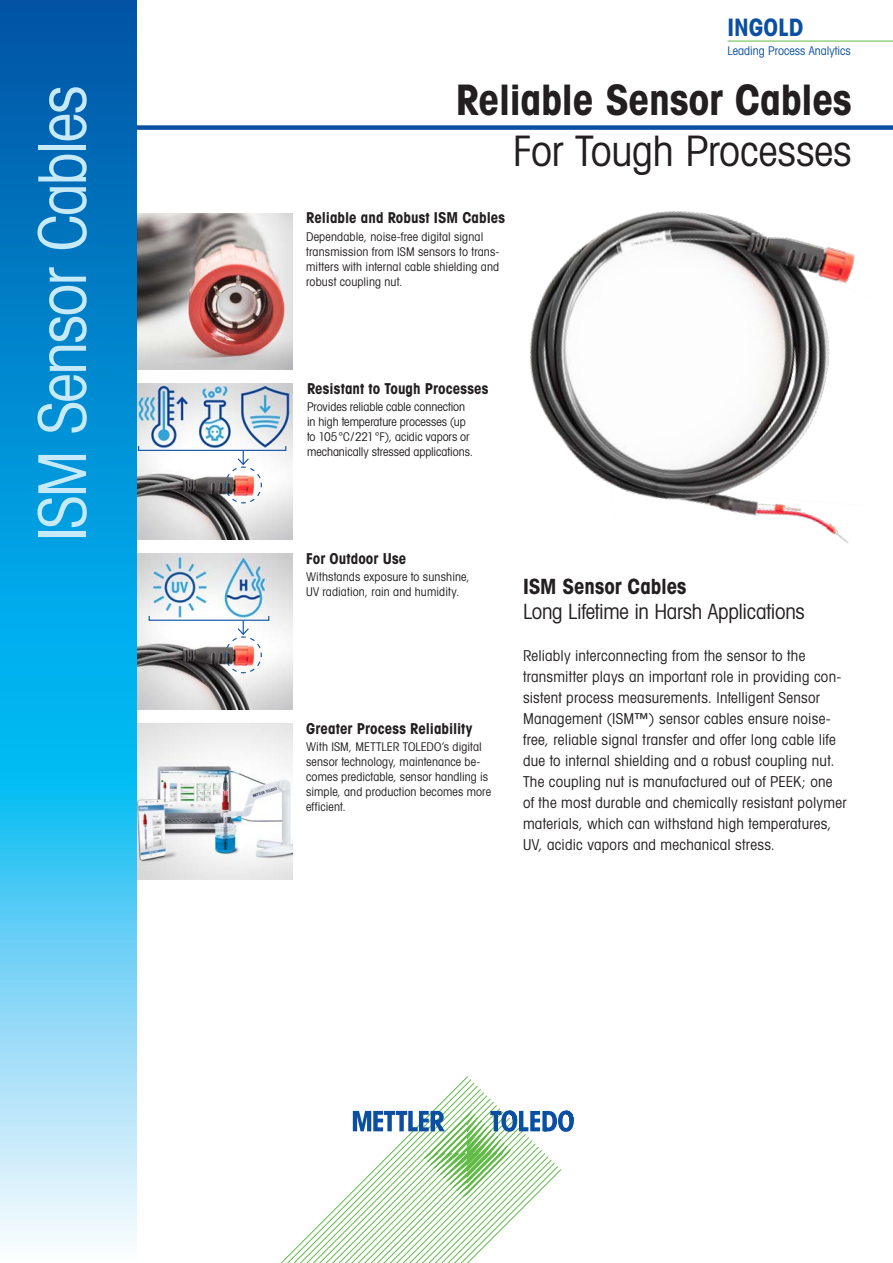
<style>
.page{position:relative;width:893px;height:1263px;background:#fff}
.page>*{position:absolute;margin:0;border:0;box-sizing:border-box;transform-origin:0 0}
.t1{font:66px "Avant Gardefor MT Bk";letter-spacing:-.03em;color:#c6eafa}
.t2{font:42px "Avant Gardefor MT Bd";letter-spacing:-.01em;color:#231f20}
.t3{font:42px "Avant Gardefor MT Bk";letter-spacing:-.005em;color:#231f20}
.t4{font:24px "Avant Gardefor MT Bd";color:#0a4fa2}
.t5{font:21px "Avant Gardefor MT Bk";letter-spacing:-.015em;color:#231f20}
.t6{font:21px "Avant Gardefor MT Bd";letter-spacing:-.005em;color:#231f20}
.t7{font:15px/21px "Avant Gardefor MT Bk";letter-spacing:.015em;color:#231f20}
.t8{font:15px "Avant Gardefor MT Bd";letter-spacing:.005em;color:#231f20}
.t9{font:12px/15px "Avant Gardefor MT Bk";letter-spacing:.01em;color:#231f20}
.t10{font:12px "Avant Gardefor MT Bk";color:#0a4fa2}
</style>
<div class="page">
<hr style="left:727px;top:41px;width:166px;height:1px;background:#60bb46">
<img style="left:136px;top:723px;width:157px;height:157px">
<img style="left:136px;top:553px;width:157px;height:156px">
<img style="left:136px;top:383px;width:157px;height:156px">
<img style="left:136px;top:213px;width:157px;height:156px">
<img style="left:530px;top:211px;width:325px;height:333px">
<div style="left:111px;top:125px;width:782px;height:5px;background:#0a4fa2"></div>
<svg style="left:0;top:0;width:136px;height:1241px"></svg>
<svg style="left:280px;top:1076px;width:253px;height:187px"></svg>
<svg style="left:353px;top:1110px;width:221px;height:88px"></svg>
<div style="left:138px;top:445px;width:148px;height:6px;border:1px solid #0a4fa2"></div>
<svg style="left:224px;top:451px;width:38px;height:53px"></svg>
<div style="left:149px;top:615px;width:120px;height:6px;border:1px solid #0a4fa2"></div>
<svg style="left:224px;top:621px;width:38px;height:53px"></svg>
<h1 class="t1" style="left:22px;top:541px;width:458px;rotate:-90deg">ISM Sensor Cables</h1>
<h3 class="t4" style="left:727px;top:12px;width:77px">INGOLD</h3>
<p class="t10" style="left:727px;top:43px;width:125px">Leading Process Analytics</p>
<h2 class="t2" style="left:456px;top:73px;width:397px">Reliable Sensor Cables</h2>
<h2 class="t3" style="left:513px;top:125px;width:340px">For Tough Processes</h2>
<p class="t8" style="left:306px;top:208px;width:200px">Reliable and Robust ISM Cables</p>
<p class="t9" style="left:306px;top:229px;width:195px">Dependable, noise-free digital signal transmission from ISM sensors to trans&shy;mitters with internal cable shielding and robust coupling nut.</p>
<p class="t8" style="left:307px;top:379px;width:183px">Resistant to Tough Processes</p>
<p class="t9" style="left:307px;top:399px;width:168px">Provides reliable cable connection in high temperature processes (up to 105°C/221°F), acidic vapors or mechanically stressed applications.</p>
<p class="t8" style="left:306px;top:549px;width:102px">For Outdoor Use</p>
<p class="t9" style="left:306px;top:569px;width:165px">Withstands exposure to sunshine,<br>UV radiation, rain and humidity.</p>
<p class="t8" style="left:306px;top:719px;width:168px">Greater Process Reliability</p>
<p class="t9" style="left:306px;top:739px;width:186px">With ISM, METTLER TOLEDO’s digital sensor technology, maintenance be&shy;comes predictable, sensor handling is simple, and production becomes more efficient.</p>
<h3 class="t6" style="left:523px;top:572px;width:165px">ISM Sensor Cables</h3>
<h3 class="t5" style="left:523px;top:598px;width:283px">Long Lifetime in Harsh Applications</h3>
<p class="t7" style="left:523px;top:645px;width:325px">Reliably interconnecting from the sensor to the transmitter plays an important role in providing con&shy;sistent process measurements. Intelligent Sensor Management (ISM™) sensor cables ensure noise&shy;free, reliable signal transfer and offer long cable life due to internal shielding and a robust coupling nut.<br>The coupling nut is manufactured out of PEEK; one of the most durable and chemically resistant polymer materials, which can withstand high temperatures, UV, acidic vapors and mechanical stress.</p>
</div>
